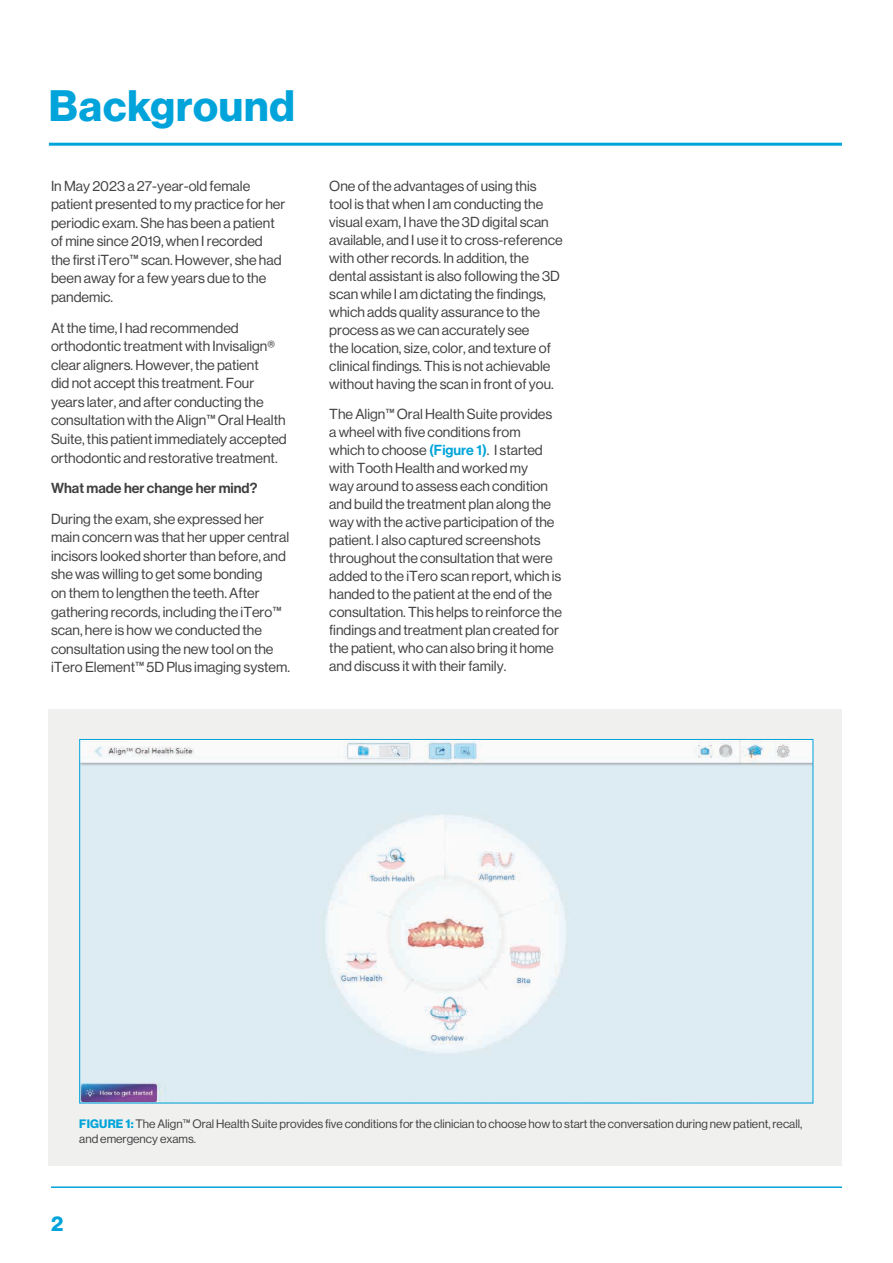
<style>
.page{position:relative;width:893px;height:1263px;background:#fff}
.page>*{position:absolute;margin:0;border:0;box-sizing:border-box;transform-origin:0 0}
.t1{font:43.05px "N Haas Grotesk DS Pro 75 Bd";letter-spacing:.02em;color:#00a4da}
.t2{font:21px "N Haas Grotesk DS Pro 75 Bd";color:#00a4da}
.t3{font:14.25px/18px "N Haas Grotesk DS Pro 55 Rg";color:#414142}
.t4{font:14.25px "N Haas Grotesk DS Pro 65 Md";color:#414142}
.t5{font:12px/15px "N Haas Grotesk DS Pro 55 Rg";color:#414142}
.s1{font-family:"N Haas Grotesk DS Pro 65 Md";color:#00a4da}
.s2{font-family:"N Haas Grotesk DS Pro 75 Bd";color:#00a4da}
</style>
<div class="page">
<hr style="left:51px;top:1186px;width:791px;height:2px;background:#00a4da">
<div style="left:49px;top:709px;width:793px;height:456px;background:#f0f1ef"></div>
<img style="left:82px;top:741px;width:729px;height:360px">
<hr style="left:49px;top:143px;width:793px;height:3px;background:#00a4da">
<h1 class="t1" style="left:49px;top:81px;width:247px">Background</h1>
<p class="t3" style="left:51px;top:176px;width:236px;line-height:18.6px">In May 2023 a 27-year-old female patient presented to my practice for her periodic exam. She has been a patient of mine since 2019, when I recorded the first iTero™ scan. However, she had been away for a few years due to the pandemic.</p>
<p class="t3" style="left:51px;top:318px;width:237px;line-height:18.6px">At the time, I had recommended orthodontic treatment with Invisalign® clear aligners. However, the patient<br>did not accept this treatment. Four years later, and after conducting the consultation with the Align™ Oral Health Suite, this patient immediately accepted orthodontic and restorative treatment.</p>
<p class="t4" style="left:51px;top:480px;width:208px">What made her change her mind?</p>
<p class="t3" style="left:51px;top:509px;width:241px;line-height:18.6px">During the exam, she expressed her main concern was that her upper central incisors looked shorter than before, and she was willing to get some bonding<br>on them to lengthen the teeth. After gathering records, including the iTero™ scan, here is how we conducted the consultation using the new tool on the iTero Element™ 5D Plus imaging system.</p>
<p class="t3" style="left:329px;top:177px;width:235px">One of the advantages of using this tool is that when I am conducting the visual exam, I have the 3D digital scan available, and I use it to cross-reference with other records. In addition, the dental assistant is also following the 3D scan while I am dictating the findings, which adds quality assurance to the process as we can accurately see<br>the location, size, color, and texture of clinical findings. This is not achievable without having the scan in front of you.</p>
<p class="t3" style="left:329px;top:405px;width:234px">The Align™ Oral Health Suite provides a wheel with five conditions from<br>which to choose <span class="s1">(Figure 1)</span>. I started with Tooth Health and worked my<br>way around to assess each condition and build the treatment plan along the way with the active participation of the patient. I also captured screenshots throughout the consultation that were added to the iTero scan report, which is handed to the patient at the end of the consultation. This helps to reinforce the findings and treatment plan created for the patient, who can also bring it home and discuss it with their family.</p>
<p class="t5" style="left:79px;top:1116px;width:724px"><span class="s2">FIGURE 1:</span> The Align™ Oral Health Suite provides five conditions for the clinician to choose how to start the conversation during new patient, recall, and emergency exams.</p>
<h2 class="t2" style="left:51px;top:1211px;width:14px">2</h2>
</div>
